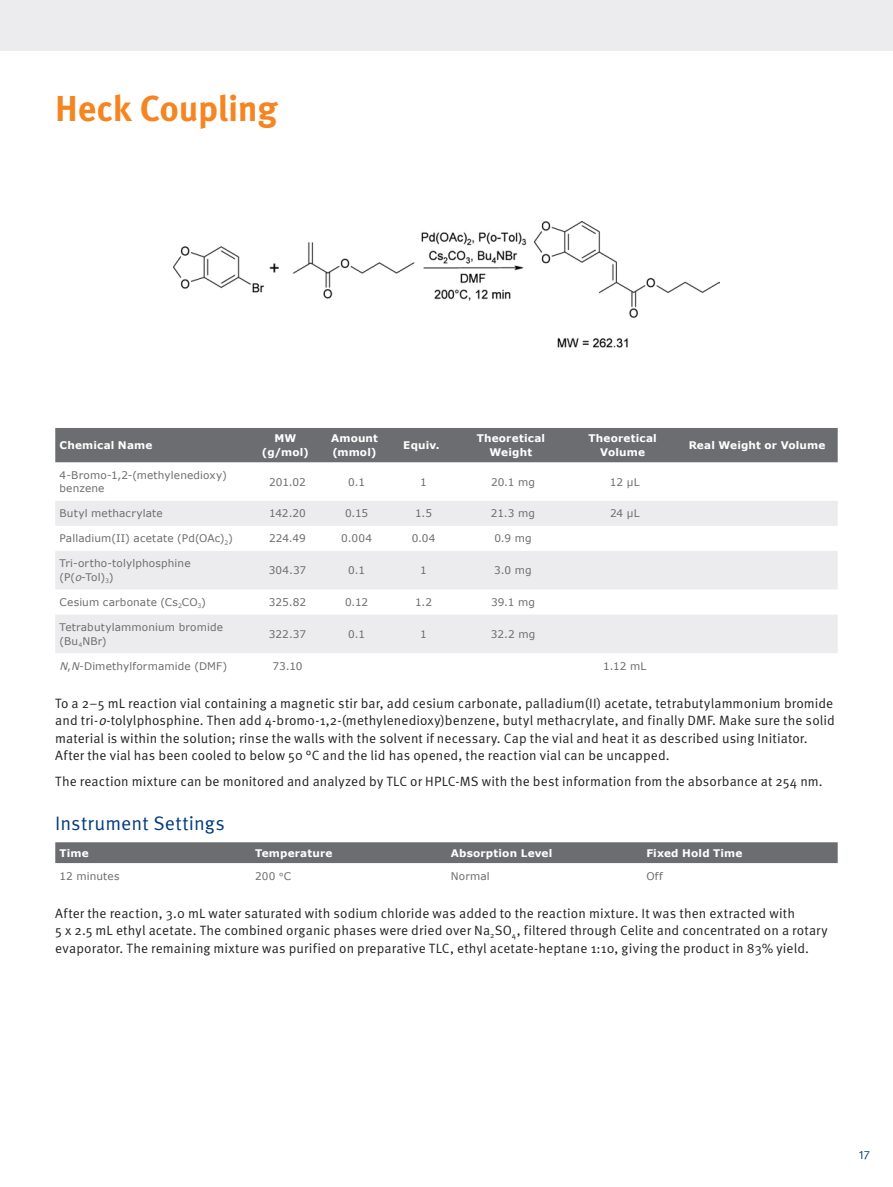
<style>
.page{position:relative;width:893px;height:1187px;background:#fff}
.page>*{position:absolute;margin:0;border:0;box-sizing:border-box;transform-origin:0 0}
.Heading_1{font:700 36px "Meta OT";letter-spacing:-.01em;color:#f58520}
.Heading_2{font:19.5px "Meta OT Norm";letter-spacing:.005em;color:#013c7b}
.Body{font:13.5px/17.2px "Meta OT Norm";letter-spacing:.005em;color:#231f20}
.t1{font:12px "Meta OT Norm";color:#013c7b}
.Table_body{font:10.5px/13.5px "Verdana";letter-spacing:.015em;color:#6c6d70}
.Column_header{font:700 10.5px/13.5px "Verdana";letter-spacing:.015em;color:#fff;text-align:center}
.s1{font-style:italic}
.s2{font-family:"Meta OT Norm"}
</style>
<div class="page">
<div style="left:0;top:0;width:893px;height:51px;background:#ececee"></div>
<div style="left:55px;top:428px;width:783px;height:34px;background:#6c6d70"></div>
<svg style="left:55px;top:501px;width:783px;height:152px;fill:#ececee"></svg>
<div style="left:55px;top:842px;width:783px;height:21px;background:#6c6d70"></div>
<img style="left:173px;top:221px;width:547px;height:127px">
<p class="Heading_1" style="left:55px;top:87px;width:224px">Heck Coupling</p>
<p class="Column_header" style="left:60px;top:438px;width:94px">Chemical Name</p>
<p class="Column_header" style="left:262px;top:431px;width:49px">MW (g/mol)</p>
<p class="Column_header" style="left:331px;top:431px;width:49px;text-align:left">Amount (mmol)</p>
<p class="Column_header" style="left:403px;top:438px;width:38px">Equiv.</p>
<p class="Column_header" style="left:477px;top:431px;width:70px">Theoretical<br>Weight</p>
<p class="Column_header" style="left:588px;top:431px;width:70px">Theoretical<br>Volume</p>
<p class="Column_header" style="left:689px;top:438px;width:138px">Real Weight or Volume</p>
<p class="Table_body" style="left:60px;top:468px;width:169px">4-Bromo-1,2-(methylenedioxy) benzene</p>
<p class="Table_body" style="left:269px;top:475px;width:38px">201.02</p>
<p class="Table_body" style="left:348px;top:475px;width:18px">0.1</p>
<p class="Table_body" style="left:420px;top:475px;width:8px">1</p>
<p class="Table_body" style="left:491px;top:475px;width:45px">20.1 mg</p>
<p class="Table_body" style="left:610px;top:475px;width:31px">12 μL</p>
<p class="Table_body" style="left:60px;top:506px;width:105px">Butyl methacrylate</p>
<p class="Table_body" style="left:269px;top:506px;width:38px">142.20</p>
<p class="Table_body" style="left:345px;top:506px;width:25px">0.15</p>
<p class="Table_body" style="left:415px;top:506px;width:19px">1.5</p>
<p class="Table_body" style="left:491px;top:506px;width:46px">21.3 mg</p>
<p class="Table_body" style="left:610px;top:506px;width:31px">24 μL</p>
<p class="Table_body" style="left:60px;top:531px;width:175px">Palladium(II) acetate (Pd(OAc)<sub>2</sub>)</p>
<p class="Table_body" style="left:269px;top:531px;width:38px">224.49</p>
<p class="Table_body" style="left:341px;top:531px;width:32px">0.004</p>
<p class="Table_body" style="left:412px;top:531px;width:25px">0.04</p>
<p class="Table_body" style="left:494px;top:531px;width:39px">0.9 mg</p>
<p class="Table_body" style="left:60px;top:556px;width:133px">Tri-ortho-tolylphosphine (P(<span class="s1">o</span>-Tol)<sub>3</sub>)</p>
<p class="Table_body" style="left:269px;top:563px;width:39px">304.37</p>
<p class="Table_body" style="left:348px;top:563px;width:18px">0.1</p>
<p class="Table_body" style="left:420px;top:563px;width:8px">1</p>
<p class="Table_body" style="left:494px;top:563px;width:39px">3.0 mg</p>
<p class="Table_body" style="left:60px;top:595px;width:148px">Cesium carbonate (Cs<sub>2</sub>CO<sub>3</sub>)</p>
<p class="Table_body" style="left:269px;top:595px;width:39px">325.82</p>
<p class="Table_body" style="left:345px;top:595px;width:25px">0.12</p>
<p class="Table_body" style="left:415px;top:595px;width:19px">1.2</p>
<p class="Table_body" style="left:491px;top:595px;width:45px">39.1 mg</p>
<p class="Table_body" style="left:60px;top:620px;width:165px">Tetrabutylammonium bromide (Bu<sub>4</sub>NBr)</p>
<p class="Table_body" style="left:269px;top:627px;width:39px">322.37</p>
<p class="Table_body" style="left:348px;top:627px;width:18px">0.1</p>
<p class="Table_body" style="left:420px;top:627px;width:8px">1</p>
<p class="Table_body" style="left:491px;top:627px;width:46px">32.2 mg</p>
<p class="Table_body" style="left:60px;top:659px;width:169px"><span class="s1">N</span>,<span class="s1">N</span>-Dimethylformamide (DMF)</p>
<p class="Table_body" style="left:273px;top:659px;width:31px">73.10</p>
<p class="Table_body" style="left:603px;top:659px;width:45px">1.12 mL</p>
<p class="Body" style="left:55px;top:695px;width:781px">To a 2–5 mL reaction vial containing a magnetic stir bar, add cesium carbonate, palladium(II) acetate, tetrabutylammonium bromide and tri-<span class="s1">o</span>-tolylphosphine. Then add 4-bromo-1,2-(methylenedioxy)benzene, butyl methacrylate, and finally DMF. Make sure the solid material is within the solution; rinse the walls with the solvent if necessary. Cap the vial and heat it as described using Initiator.<br>After the vial has been cooled to below 50 °C and the lid has opened, the reaction vial can be uncapped.</p>
<p class="Body" style="left:55px;top:772px;width:769px">The reaction mixture can be monitored and analyzed by TLC or HPLC-MS with the best information from the absorbance at 254 nm.</p>
<p class="Heading_2" style="left:55px;top:811px;width:171px">Instrument Settings</p>
<p class="Column_header" style="left:60px;top:845px;width:31px">Time</p>
<p class="Column_header" style="left:255px;top:845px;width:79px">Temperature</p>
<p class="Column_header" style="left:451px;top:845px;width:103px">Absorption Level</p>
<p class="Column_header" style="left:646px;top:845px;width:98px">Fixed Hold Time</p>
<p class="Table_body" style="left:60px;top:868px;width:61px">12 minutes</p>
<p class="Table_body" style="left:255px;top:868px;width:37px">200 <span class="s2">°</span>C</p>
<p class="Table_body" style="left:451px;top:868px;width:40px">Normal</p>
<p class="Table_body" style="left:646px;top:868px;width:18px">Off</p>
<p class="Body" style="left:55px;top:905px;width:774px">After the reaction, 3.0 mL water saturated with sodium chloride was added to the reaction mixture. It was then extracted with<br>5 x 2.5 mL ethyl acetate. The combined organic phases were dried over Na<sub>2</sub>SO<sub>4</sub>, filtered through Celite and concentrated on a rotary evaporator. The remaining mixture was purified on preparative TLC, ethyl acetate-heptane 1:10, giving the product in 83% yield.</p>
<p class="t1" style="left:859px;top:1148px;width:13px">17</p>
</div>
